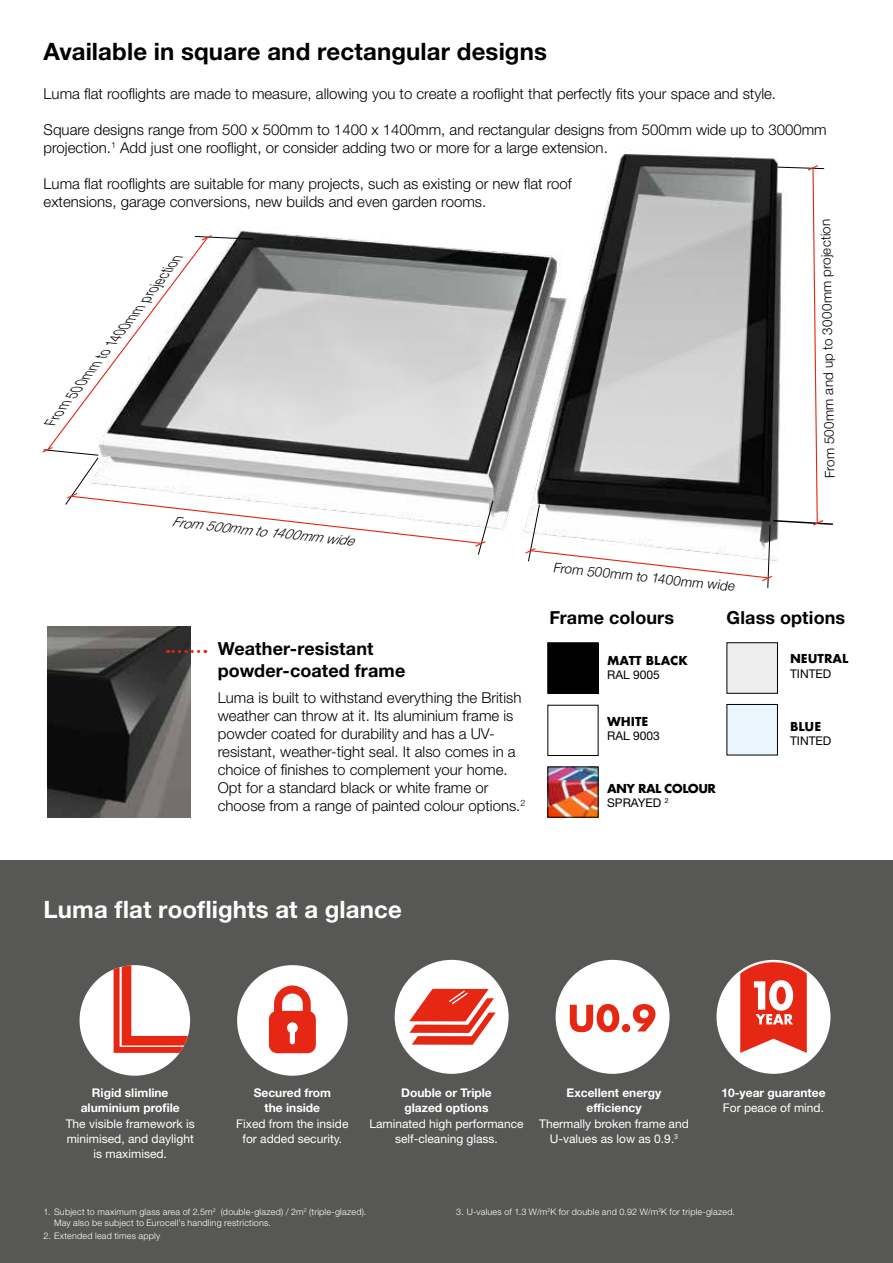
<style>
.page{position:relative;width:893px;height:1263px;background:#fff}
.page>*{position:absolute;margin:0;border:0;box-sizing:border-box;transform-origin:0 0}
.t1{font:700 24px "Helvetica Neue LT Std";letter-spacing:.005em;color:#000}
.t2{font:700 24px "Helvetica Neue LT Std";letter-spacing:.005em;color:#fff}
.t3{font:700 18px/21.6px "Helvetica Neue LT Std";letter-spacing:.005em;color:#000}
.t4{font:300 15px/18px "Helvetica Neue LT Std";color:#000}
.t5{font:300 13.5px "Helvetica Neue LT Std";color:#000}
.t6{font:italic 300 13.5px "Helvetica Neue LT Std";color:#000}
.t7{font:12px/15.3px "Helvetica Neue LT Std";color:#fff;text-align:center}
.t8{font:700 12px/15.3px "Helvetica Neue LT Std";color:#fff;text-align:center}
.t9{font:12px "Helvetica Neue LT Std";color:#000}
.t10{font:700 12px "Futura";color:#000}
.t11{font:700 12px "Futura";letter-spacing:-.05em;color:#000}
.t12{font:300 9px/10.8px "Helvetica Neue LT Std";letter-spacing:.025em;color:#fff}
</style>
<div class="page">
<div style="left:0;top:860px;width:893px;height:403px;background:#575756"></div>
<img style="left:235px;top:149px;width:543px;height:381px">
<img style="left:549px;top:768px;width:47px;height:48px">
<div style="left:548px;top:643px;width:50px;height:50px;background:#000"></div>
<div style="left:547px;top:642px;width:51px;height:51px;border:1px solid #000"></div>
<div style="left:727px;top:643px;width:50px;height:50px;background:#ededed"></div>
<div style="left:727px;top:642px;width:51px;height:51px;border:1px solid #000"></div>
<div style="left:727px;top:704px;width:50px;height:51px;background:#eaf6fe"></div>
<div style="left:727px;top:704px;width:51px;height:51px;border:1px solid #000"></div>
<img style="left:47px;top:627px;width:144px;height:191px">
<svg style="left:168px;top:650px;width:31px;height:3px"></svg>
<div style="left:556px;top:960px;width:114px;height:114px;background:#fff;border-radius:50%"></div>
<svg style="left:570px;top:1004px;width:85px;height:28px"></svg>
<div style="left:718px;top:961px;width:111px;height:111px;background:#fff;border-radius:50%"></div>
<svg style="left:740px;top:960px;width:67px;height:93px"></svg>
<div style="left:80px;top:965px;width:110px;height:111px;background:#fff;border-radius:50%"></div>
<svg style="left:114px;top:965px;width:76px;height:88px"></svg>
<div style="left:237px;top:965px;width:111px;height:111px;background:#fff;border-radius:50%"></div>
<div style="left:395px;top:960px;width:114px;height:114px;background:#fff;border-radius:50%"></div>
<svg style="left:398px;top:984px;width:107px;height:61px"></svg>
<svg style="left:269px;top:985px;width:47px;height:68px"></svg>
<svg style="left:524px;top:164px;width:309px;height:424px"></svg>
<svg style="left:42px;top:234px;width:452px;height:321px"></svg>
<h1 class="t1" style="left:44px;top:36px;width:505px">Available in square and rectangular designs</h1>
<p class="t4" style="left:44px;top:85px;width:734px">Luma flat rooflights are made to measure, allowing you to create a rooflight that perfectly fits your space and style.</p>
<p class="t4" style="left:44px;top:121px;width:785px">Square designs range from 500 x 500mm to 1400 x 1400mm, and rectangular designs from 500mm wide up to 3000mm projection.<sup>1</sup> Add just one rooflight, or consider adding two or more for a large extension.</p>
<p class="t4" style="left:44px;top:175px;width:530px">Luma flat rooflights are suitable for many projects, such as existing or new flat roof extensions, garage conversions, new builds and even garden rooms.</p>
<p class="t5" style="left:822px;top:478px;width:261px;rotate:-91deg">From 500mm and up to 3000mm projection</p>
<p class="t6" style="left:45px;top:418px;width:214px;rotate:-53deg">From 500mm to 1400mm projection</p>
<p class="t6" style="left:173px;top:513px;width:184px;rotate:6deg">From 500mm to 1400mm wide</p>
<p class="t3" style="left:218px;top:638px;width:189px">Weather-resistant powder-coated frame</p>
<p class="t4" style="left:218px;top:689px;width:309px">Luma is built to withstand everything the British weather can throw at it. Its aluminium frame is powder coated for durability and has a UV&shy;resistant, weather-tight seal. It also comes in a choice of finishes to complement your home.<br>Opt for a standard black or white frame or choose from a range of painted colour options.<sup>2</sup></p>
<p class="t5" style="left:554px;top:559px;width:184px;rotate:6deg">From 500mm to 1400mm wide</p>
<p class="t3" style="left:549px;top:606px;width:126px">Frame colours</p>
<p class="t3" style="left:727px;top:606px;width:120px">Glass options</p>
<p class="t10" style="left:607px;top:652px;width:82px">MATT BLACK</p>
<p class="t9" style="left:607px;top:668px;width:54px">RAL 9005</p>
<p class="t10" style="left:607px;top:712px;width:43px">WHITE</p>
<p class="t9" style="left:607px;top:728px;width:54px">RAL 9003</p>
<p class="t11" style="left:607px;top:780px;width:110px">ANY RAL COLOUR</p>
<p class="t9" style="left:607px;top:796px;width:63px">SPRAYED <sup>2</sup></p>
<p class="t10" style="left:790px;top:650px;width:60px">NEUTRAL</p>
<p class="t9" style="left:790px;top:666px;width:43px">TINTED</p>
<p class="t10" style="left:790px;top:717px;width:33px">BLUE</p>
<p class="t9" style="left:790px;top:734px;width:43px">TINTED</p>
<h1 class="t2" style="left:44px;top:894px;width:360px">Luma flat rooflights at a glance</h1>
<p class="t8" style="left:81px;top:1084px;width:101px">Rigid slimline aluminium profile</p>
<p class="t7" style="left:66px;top:1115px;width:131px">The visible framework is minimised, and daylight is maximised.</p>
<p class="t8" style="left:254px;top:1084px;width:79px">Secured from the inside</p>
<p class="t7" style="left:236px;top:1115px;width:114px">Fixed from the inside for added security.</p>
<p class="t8" style="left:401px;top:1084px;width:92px;text-align:left">Double or Triple glazed options</p>
<p class="t7" style="left:369px;top:1115px;width:156px">Laminated high performance self-cleaning glass.</p>
<p class="t8" style="left:567px;top:1084px;width:96px">Excellent energy efficiency</p>
<p class="t7" style="left:539px;top:1115px;width:151px">Thermally broken frame and<br>U-values as low as 0.9.<sup>3</sup></p>
<p class="t8" style="left:721px;top:1084px;width:106px">10-year guarantee</p>
<p class="t7" style="left:723px;top:1100px;width:103px">For peace of mind.</p>
<p class="t12" style="left:54px;top:1206px;width:314px;text-indent:-11px">1. Subject to maximum glass area of 2.5m<sup>2</sup> (double-glazed) / 2m<sup>2</sup> (triple-glazed).<br>May also be subject to Eurocell’s handling restrictions.</p>
<p class="t12" style="left:44px;top:1230px;width:118px">2. Extended lead times apply</p>
<p class="t12" style="left:456px;top:1206px;width:280px">3. U-values of 1.3 W/m<sup>2</sup>K for double and 0.92 W/m<sup>2</sup>K for triple-glazed.</p>
</div>
